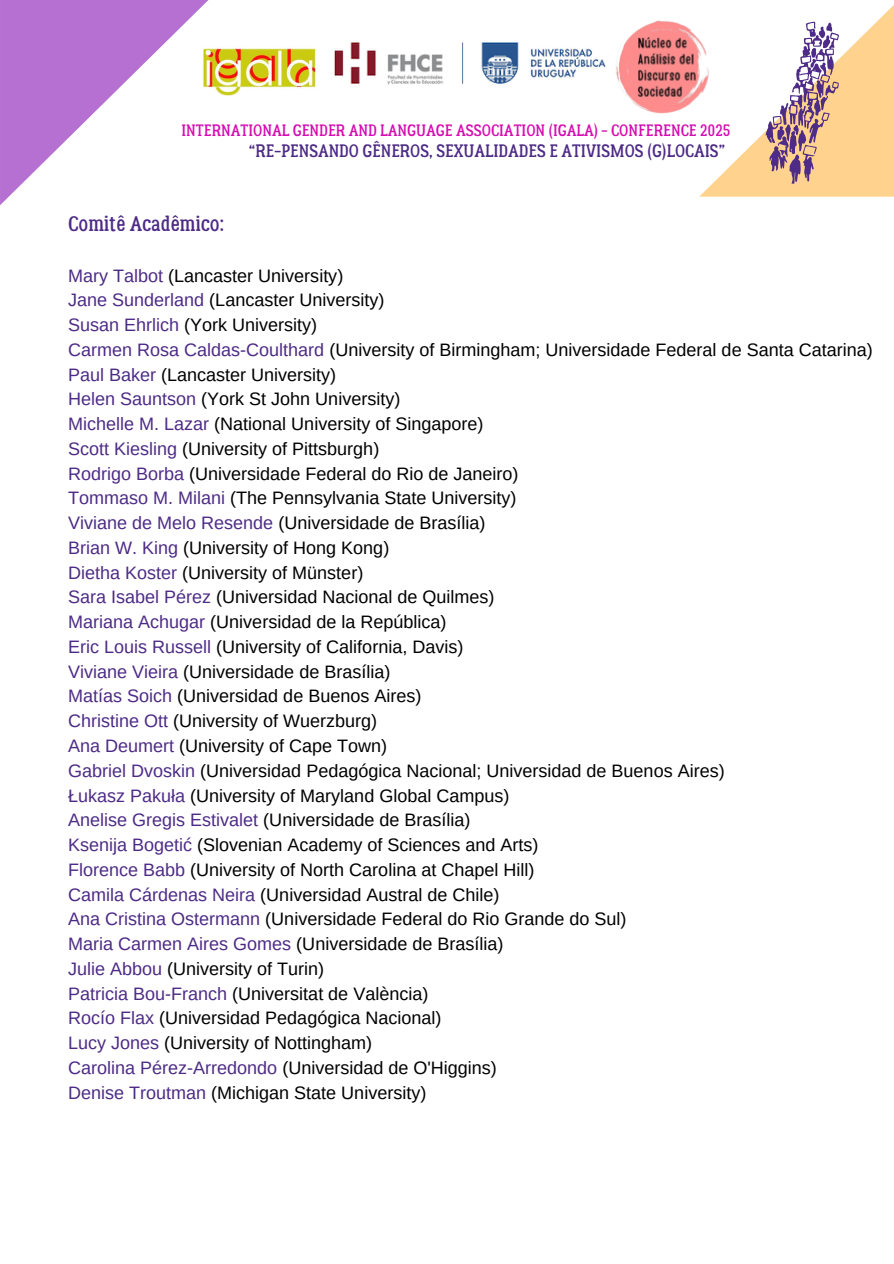
<style>
.page{position:relative;width:894px;height:1264px;background:#fff}
.page>*{position:absolute;margin:0;border:0;box-sizing:border-box;transform-origin:0 0}
.t1{font:21px "Lumberjack";color:#4d2b86}
.t2{font:18px "Arimo";color:#000}
.t3{font:18px "Lumberjack";color:#4d2b86}
.t4{font:16.5px "Lumberjack";color:#d50cb2}
.s1{color:#4d2b86}
</style>
<div class="page">
<svg style="left:0;top:0;width:234px;height:205px"></svg>
<svg style="left:699px;top:6px;width:194px;height:191px"></svg>
<img style="left:334px;top:42px;width:272px;height:43px">
<img style="left:202px;top:45px;width:114px;height:50px">
<img style="left:616px;top:20px;width:109px;height:100px">
<p class="t4" style="left:181px;top:120px;width:550px">INTERNATIONAL GENDER AND LANGUAGE ASSOCIATION (IGALA) - CONFERENCE 2025</p>
<p class="t3" style="left:249px;top:140px;width:477px">“RE-PENSANDO GÊNEROS, SEXUALIDADES E ATIVISMOS (G)LOCAIS”</p>
<p class="t1" style="left:68px;top:211px;width:157px">Comitê Acadêmico:</p>
<p class="t2" style="left:68px;top:265px;width:277px"><span class="s1">Mary Talbot</span> (Lancaster University)</p>
<p class="t2" style="left:68px;top:290px;width:318px"><span class="s1">Jane Sunderland</span> (Lancaster University)</p>
<p class="t2" style="left:68px;top:315px;width:250px"><span class="s1">Susan Ehrlich</span> (York University)</p>
<h2 class="t2" style="left:68px;top:339px;width:805px"><span class="s1">Carmen Rosa Caldas-Coulthard</span> (University of Birmingham; Universidade Federal de Santa Catarina)</h2>
<h2 class="t2" style="left:68px;top:364px;width:270px"><span class="s1">Paul Baker</span> (Lancaster University)</h2>
<h1 class="t2" style="left:68px;top:389px;width:333px"><span class="s1">Helen Sauntson</span> (York St John University)</h1>
<p class="t2" style="left:68px;top:414px;width:417px"><span class="s1">Michelle M. Lazar</span> (National University of Singapore)</p>
<p class="t2" style="left:68px;top:438px;width:312px"><span class="s1">Scott Kiesling</span> (University of Pittsburgh)</p>
<p class="t2" style="left:68px;top:463px;width:452px"><span class="s1">Rodrigo Borba</span> (Universidade Federal do Rio de Janeiro)</p>
<p class="t2" style="left:68px;top:488px;width:449px"><span class="s1">Tommaso M. Milani</span> (The Pennsylvania State University)</p>
<p class="t2" style="left:68px;top:513px;width:419px"><span class="s1">Viviane de Melo Resende</span> (Universidade de Brasília)</p>
<p class="t2" style="left:68px;top:537px;width:322px"><span class="s1">Brian W. King</span> (University of Hong Kong)</p>
<p class="t2" style="left:68px;top:562px;width:297px"><span class="s1">Dietha Koster</span> (University of Münster)</p>
<p class="t2" style="left:68px;top:587px;width:428px"><span class="s1">Sara Isabel Pérez</span> (Universidad Nacional de Quilmes)</p>
<p class="t2" style="left:68px;top:612px;width:380px"><span class="s1">Mariana Achugar</span> (Universidad de la República)</p>
<p class="t2" style="left:68px;top:636px;width:396px"><span class="s1">Eric Louis Russell</span> (University of California, Davis)</p>
<p class="t2" style="left:68px;top:661px;width:324px"><span class="s1">Viviane Vieira</span> (Universidade de Brasília)</p>
<p class="t2" style="left:68px;top:686px;width:355px"><span class="s1">Matías Soich</span> (Universidad de Buenos Aires)</p>
<p class="t2" style="left:68px;top:711px;width:310px"><span class="s1">Christine Ott</span> (University of Wuerzburg)</p>
<p class="t2" style="left:68px;top:735px;width:320px"><span class="s1">Ana Deumert</span> (University of Cape Town)</p>
<p class="t2" style="left:68px;top:760px;width:658px"><span class="s1">Gabriel Dvoskin</span> (Universidad Pedagógica Nacional; Universidad de Buenos Aires)</p>
<p class="t2" style="left:68px;top:785px;width:442px"><span class="s1">Łukasz Pakuła</span> (University of Maryland Global Campus)</p>
<p class="t2" style="left:68px;top:810px;width:404px"><span class="s1">Anelise Gregis Estivalet</span> (Universidade de Brasília)</p>
<p class="t2" style="left:68px;top:834px;width:472px"><span class="s1">Ksenija Bogetić</span> (Slovenian Academy of Sciences and Arts)</p>
<p class="t2" style="left:68px;top:859px;width:467px"><span class="s1">Florence Babb</span> (University of North Carolina at Chapel Hill)</p>
<p class="t2" style="left:68px;top:884px;width:433px"><span class="s1">Camila Cárdenas Neira</span> (Universidad Austral de Chile)</p>
<p class="t2" style="left:68px;top:909px;width:560px"><span class="s1">Ana Cristina Ostermann</span> (Universidade Federal do Rio Grande do Sul)</p>
<p class="t2" style="left:68px;top:933px;width:437px"><span class="s1">Maria Carmen Aires Gomes</span> (Universidade de Brasília)</p>
<p class="t2" style="left:68px;top:958px;width:257px"><span class="s1">Julie Abbou</span> (University of Turin)</p>
<p class="t2" style="left:68px;top:983px;width:362px"><span class="s1">Patricia Bou-Franch</span> (Universitat de València)</p>
<p class="t2" style="left:68px;top:1008px;width:375px"><span class="s1">Rocío Flax</span> (Universidad Pedagógica Nacional)</p>
<p class="t2" style="left:68px;top:1032px;width:305px"><span class="s1">Lucy Jones</span> (University of Nottingham)</p>
<p class="t2" style="left:68px;top:1057px;width:430px"><span class="s1">Carolina Pérez-Arredondo</span> (Universidad de O'Higgins)</p>
<p class="t2" style="left:68px;top:1082px;width:359px"><span class="s1">Denise Troutman</span> (Michigan State University)</p>
</div>
